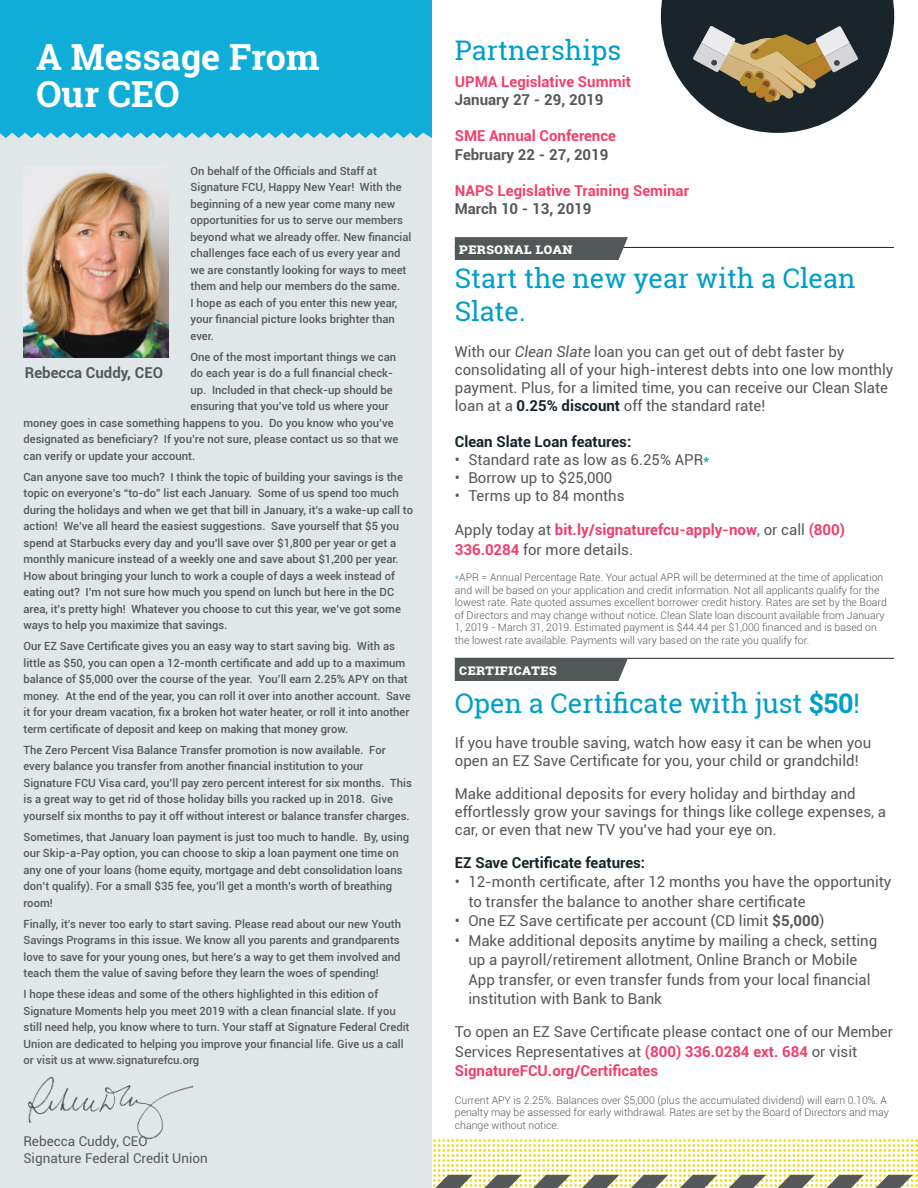
<style>
.page{position:relative;width:918px;height:1188px;background:#fff}
.page>*{position:absolute;margin:0;border:0;box-sizing:border-box;transform-origin:0 0}
.Body_Copy_Subhead{font:700 36px/37.5px "Roboto Slab";color:#fff}
.Body_Copy_Subhead-2{font:27px/33px "Roboto Slab";color:#009fc7}
.Body_Copy_Subhead-3{font:15px/18px "Roboto";color:#555959}
.Body_Copy_Subhead-4{font:15px/19.5px "Roboto";color:#565959}
.Body_Copy_Subhead-5{font:700 15px/19.5px "Roboto";color:#ef406c}
.Body_Copy_Subhead-6{font:700 15px "Roboto";color:#f5406b}
.Body_Copy_Subhead-7{font:700 15px "Roboto";color:#555959}
.Body_Copy_Subhead-8{font:700 15px "Roboto";color:#172429}
.t1{font:700 15px "Roboto Slab";color:#fff}
.Body_Copy_Subhead-9{font:13.5px/16.5px "Roboto";color:#565959}
.Body_Copy_Subhead-10{font:500 11.25px/16.5px "Roboto";color:#565959}
.Body_Copy_Subhead-11{font:300 10.5px/12.6px "Roboto";color:#555959}
.s1{font-style:italic}
.s2{font-weight:700;color:#172429}
.s3{color:#15a1cb}
.s4{font-weight:400;color:#555959}
.s5{font-weight:700}
.s6{font-weight:700;color:#ef406c}
</style>
<div class="page">
<div style="left:0;top:0;width:432px;height:1188px;background:#e1e7e9"></div>
<div style="left:0;top:0;width:432px;height:138px;background:#10add9"></div>
<img style="left:28px;top:1077px;width:165px;height:63px">
<img style="left:23px;top:172px;width:145px;height:186px">
<svg style="left:433px;top:1139px;width:485px;height:49px"></svg>
<hr style="left:455px;top:247px;width:439px;height:1px;background:#231f20">
<hr style="left:455px;top:658px;width:439px;height:1px;background:#231f20">
<svg style="left:661px;top:0;width:233px;height:133px"></svg>
<div style="left:455px;top:658px;width:173px;height:23px;background:#525858"></div>
<svg style="left:455px;top:237px;width:173px;height:23px;background:#575d5d"></svg>
<p class="Body_Copy_Subhead" style="left:36px;top:38px;width:285px">A Message From<br>Our CEO</p>
<p class="Body_Copy_Subhead-10" style="left:191px;top:162px;width:223px">On behalf of the Officials and Staff at Signature FCU, Happy New Year! With the beginning of a new year come many new opportunities for us to serve our members beyond what we already offer. New financial challenges face each of us every year and we are constantly looking for ways to meet them and help our members do the same.<br>I hope as each of you enter this new year, your financial picture looks brighter than ever.</p>
<p class="Body_Copy_Subhead-10" style="left:191px;top:348px;width:207px">One of the most important things we can</p>
<p class="Body_Copy_Subhead-10" style="left:191px;top:364px;width:204px">do each year is do a full financial check-</p>
<p class="Body_Copy_Subhead-10" style="left:191px;top:381px;width:204px">up. Included in that check-up should be</p>
<p class="Body_Copy_Subhead-10" style="left:191px;top:397px;width:200px">ensuring that you’ve told us where your</p>
<p class="Body_Copy_Subhead-10" style="left:23px;top:414px;width:372px">money goes in case something happens to you. Do you know who you’ve</p>
<p class="Body_Copy_Subhead-10" style="left:23px;top:430px;width:376px">designated as beneficiary? If you’re not sure, please contact us so that we</p>
<p class="Body_Copy_Subhead-10" style="left:23px;top:447px;width:173px">can verify or update your account.</p>
<p class="Body_Copy_Subhead-10" style="left:23px;top:468px;width:391px">Can anyone save too much? I think the topic of building your savings is the topic on everyone’s “to-do” list each January. Some of us spend too much during the holidays and when we get that bill in January, it’s a wake-up call to action! We’ve all heard the easiest suggestions. Save yourself that $5 you spend at Starbucks every day and you’ll save over $1,800 per year or get a monthly manicure instead of a weekly one and save about $1,200 per year.<br>How about bringing your lunch to work a couple of days a week instead of eating out? I’m not sure how much you spend on lunch but here in the DC area, it’s pretty high! Whatever you choose to cut this year, we’ve got some ways to help you maximize that savings.</p>
<p class="Body_Copy_Subhead-10" style="left:23px;top:637px;width:389px">Our EZ Save Certificate gives you an easy way to start saving big. With as little as $50, you can open a 12-month certificate and add up to a maximum balance of $5,000 over the course of the year. You’ll earn 2.25% APY on that money. At the end of the year, you can roll it over into another account. Save it for your dream vacation, fix a broken hot water heater, or roll it into another term certificate of deposit and keep on making that money grow.</p>
<p class="Body_Copy_Subhead-10" style="left:23px;top:741px;width:390px">The Zero Percent Visa Balance Transfer promotion is now available. For every balance you transfer from another financial institution to your Signature FCU Visa card, you’ll pay zero percent interest for six months. This is a great way to get rid of those holiday bills you racked up in 2018. Give yourself six months to pay it off without interest or balance transfer charges.</p>
<p class="Body_Copy_Subhead-10" style="left:23px;top:828px;width:387px">Sometimes, that January loan payment is just too much to handle. By, using our Skip-a-Pay option, you can choose to skip a loan payment one time on any one of your loans (home equity, mortgage and debt consolidation loans don’t qualify). For a small $35 fee, you’ll get a month’s worth of breathing room!</p>
<p class="Body_Copy_Subhead-10" style="left:23px;top:915px;width:379px">Finally, it’s never too early to start saving. Please read about our new Youth Savings Programs in this issue. We know all you parents and grandparents love to save for your young ones, but here’s a way to get them involved and teach them the value of saving before they learn the woes of spending!</p>
<p class="Body_Copy_Subhead-10" style="left:23px;top:985px;width:387px">I hope these ideas and some of the others highlighted in this edition of Signature Moments help you meet 2019 with a clean financial slate. If you still need help, you know where to turn. Your staff at Signature Federal Credit Union are dedicated to helping you improve your financial life. Give us a call or visit us at www.signaturefcu.org</p>
<p class="Body_Copy_Subhead-7" style="left:25px;top:362px;width:140px">Rebecca Cuddy, CEO</p>
<p class="Body_Copy_Subhead-9" style="left:23px;top:1133px;width:186px">Rebecca Cuddy, CEO<br>Signature Federal Credit Union</p>
<p class="Body_Copy_Subhead-2" style="left:455px;top:34px;width:168px">Partnerships</p>
<p class="Body_Copy_Subhead-6" style="left:455px;top:71px;width:178px">UPMA Legislative Summit</p>
<p class="Body_Copy_Subhead-7" style="left:455px;top:89px;width:150px">January 27 - 29, 2019</p>
<p class="Body_Copy_Subhead-6" style="left:455px;top:125px;width:163px">SME Annual Conference</p>
<p class="Body_Copy_Subhead-7" style="left:455px;top:144px;width:155px">February 22 - 27, 2019</p>
<p class="Body_Copy_Subhead-6" style="left:455px;top:180px;width:236px">NAPS Legislative Training Seminar</p>
<p class="Body_Copy_Subhead-7" style="left:455px;top:198px;width:138px">March 10 - 13, 2019</p>
<p class="t1" style="left:459px;top:239px;width:115px">Personal Loan</p>
<p class="Body_Copy_Subhead-2" style="left:455px;top:261px;width:402px">Start the new year with a Clean<br>Slate.</p>
<p class="Body_Copy_Subhead-3" style="left:455px;top:342px;width:440px">With our <span class="s1">Clean Slate</span> loan you can get out of debt faster by consolidating all of your high-interest debts into one low monthly payment. Plus, for a limited time, you can receive our Clean Slate loan at a <span class="s2">0.25% discount</span> off the standard rate!</p>
<p class="Body_Copy_Subhead-8" style="left:455px;top:431px;width:178px">Clean Slate Loan features:</p>
<p class="Body_Copy_Subhead-3" style="left:455px;top:450px;width:256px">• Standard rate as low as 6.25% APR<span class="s3">*</span></p>
<p class="Body_Copy_Subhead-3" style="left:455px;top:468px;width:159px">• Borrow up to $25,000</p>
<p class="Body_Copy_Subhead-3" style="left:455px;top:486px;width:171px">• Terms up to 84 months</p>
<p class="Body_Copy_Subhead-5" style="left:455px;top:520px;width:392px"><span class="s4">Apply today at</span> bit.ly/signaturefcu-apply-now<span class="s4">, or call</span> (800)<br>336.0284 <span class="s4">for more details.</span></p>
<p class="Body_Copy_Subhead-11" style="left:455px;top:571px;width:434px"><span class="s3">*</span>APR = Annual Percentage Rate. Your actual APR will be determined at the time of application and will be based on your application and credit information. Not all applicants qualify for the lowest rate. Rate quoted assumes excellent borrower credit history. Rates are set by the Board of Directors and may change without notice. Clean Slate loan discount available from January 1, 2019 - March 31, 2019. Estimated payment is $44.44 per $1,000 financed and is based on the lowest rate available. Payments will vary based on the rate you qualify for.</p>
<p class="t1" style="left:459px;top:660px;width:100px">Certificates</p>
<p class="Body_Copy_Subhead-2" style="left:455px;top:687px;width:407px">Open a Certificate with just <span class="s5">$50</span>!</p>
<p class="Body_Copy_Subhead-3" style="left:455px;top:733px;width:418px">If you have trouble saving, watch how easy it can be when you open an EZ Save Certificate for you, your child or grandchild!</p>
<p class="Body_Copy_Subhead-3" style="left:455px;top:784px;width:433px">Make additional deposits for every holiday and birthday and effortlessly grow your savings for things like college expenses, a car, or even that new TV you’ve had your eye on.</p>
<p class="Body_Copy_Subhead-8" style="left:455px;top:852px;width:192px">EZ Save Certificate features:</p>
<p class="Body_Copy_Subhead-4" style="left:468px;top:872px;width:425px;text-indent:-14px">• 12-month certificate, after 12 months you have the opportunity to transfer the balance to another share certificate</p>
<p class="Body_Copy_Subhead-4" style="left:455px;top:911px;width:371px">• One EZ Save certificate per account (CD limit <span class="s5">$5,000</span>)</p>
<p class="Body_Copy_Subhead-4" style="left:468px;top:930px;width:410px;text-indent:-14px">• Make additional deposits anytime by mailing a check, setting up a payroll/retirement allotment, Online Branch or Mobile App transfer, or even transfer funds from your local financial institution with Bank to Bank</p>
<p class="Body_Copy_Subhead-4" style="left:455px;top:1022px;width:440px">To open an EZ Save Certificate please contact one of our Member<br>Services Representatives at <span class="s6">(800) 336.0284 ext. 684</span> or visit<br><span class="s6">SignatureFCU.org/Certificates</span></p>
<p class="Body_Copy_Subhead-11" style="left:455px;top:1093px;width:436px">Current APY is 2.25%. Balances over $5,000 (plus the accumulated dividend) will earn 0.10%. A penalty may be assessed for early withdrawal. Rates are set by the Board of Directors and may change without notice.</p>
</div>
